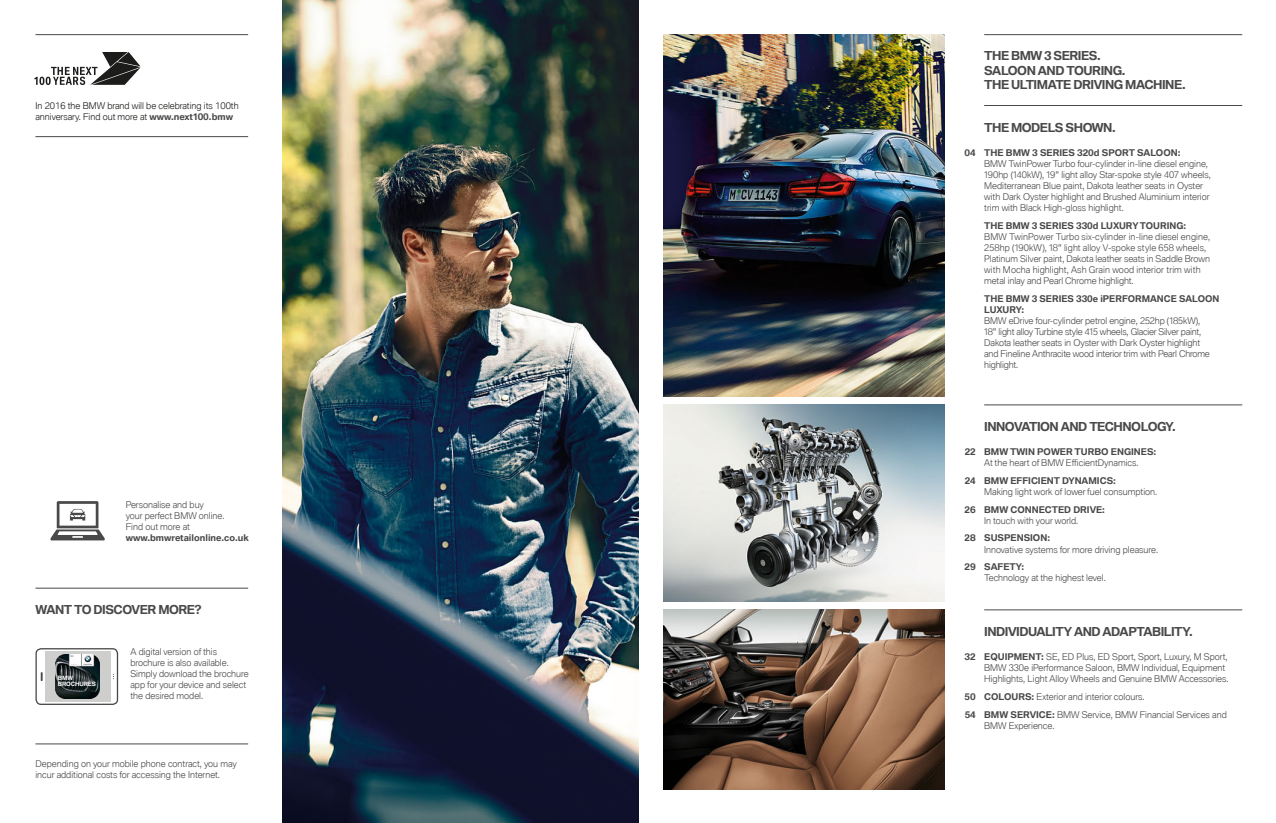
<style>
.page{position:relative;width:1276px;height:823px;background:#fff}
.page>*{position:absolute;margin:0;border:0;box-sizing:border-box;transform-origin:0 0}
.t1{font:700 12px/14px "BMW Type Global Pro";letter-spacing:-.04em;color:#4a4949}
.t2{font:300 9px/11px "BMW Type Global Pro";color:#4a4949}
.t3{font:700 9px/11px "BMW Type Global Pro";color:#4a4949}
.t4{font:300 9px/11px "BMW Type Global Pro";color:#1c1c1a}
.t5{font:700 5.7px/5.7px "BMW Type Global Pro";letter-spacing:-.015em;color:#fff}
.s1{font-weight:700;color:#4a4949}
.s2{font-weight:700}
</style>
<div class="page">
<img style="left:282px;top:0;width:356px;height:822px">
<svg style="left:34px;top:52px;width:107px;height:33px"></svg>
<svg style="left:36px;top:648px;width:81px;height:56px"></svg>
<div style="left:35px;top:648px;width:83px;height:56px;border:1px solid #4a4949;border-radius:5px"></div>
<svg style="left:45px;top:651px;width:65px;height:50px"></svg>
<img style="left:56px;top:654px;width:43px;height:44px">
<hr style="left:35px;top:743px;width:213px;height:1px;background:#4a4949">
<hr style="left:35px;top:587px;width:213px;height:1px;background:#4a4949">
<hr style="left:35px;top:34px;width:213px;height:1px;background:#4a4949">
<hr style="left:35px;top:136px;width:213px;height:1px;background:#4a4949">
<svg style="left:50px;top:501px;width:54px;height:39px"></svg>
<img style="left:663px;top:609px;width:281px;height:179px">
<img style="left:663px;top:404px;width:281px;height:197px">
<img style="left:663px;top:34px;width:281px;height:362px">
<hr style="left:984px;top:609px;width:258px;height:1px;background:#4a4949">
<hr style="left:984px;top:404px;width:258px;height:1px;background:#4a4949">
<hr style="left:984px;top:34px;width:258px;height:1px;background:#4a4949">
<hr style="left:984px;top:105px;width:258px;height:1px;background:#4a4949">
<p class="t4" style="left:35px;top:100px;width:205px">In 2016 the BMW brand will be celebrating its 100th anniversary. Find out more at <span class="s1">www.next100.bmw</span></p>
<p class="t2" style="left:126px;top:499px;width:100px">Personalise and buy<br>your perfect BMW online.<br>Find out more at</p>
<p class="t3" style="left:126px;top:532px;width:125px">www.bmwretailonline.co.uk</p>
<h1 class="t1" style="left:35px;top:602px;width:168px">WANT TO DISCOVER MORE?</h1>
<p class="t5" style="left:58px;top:675px;width:39px">BMW<br>BROCHURES</p>
<p class="t2" style="left:130px;top:647px;width:120px">A digital version of this brochure is also available.<br>Simply download the brochure app for your device and select the desired model.</p>
<p class="t2" style="left:35px;top:758px;width:203px">Depending on your mobile phone contract, you may incur additional costs for accessing the Internet.</p>
<h1 class="t1" style="left:984px;top:49px;width:203px">THE BMW 3 SERIES.<br>SALOON AND TOURING.<br>THE ULTIMATE DRIVING MACHINE.</h1>
<p class="t3" style="left:964px;top:147px;width:13px">04</p>
<h1 class="t1" style="left:984px;top:120px;width:133px">THE MODELS SHOWN.</h1>
<p class="t3" style="left:984px;top:147px;width:198px">THE BMW 3 SERIES 320d SPORT SALOON:</p>
<p class="t2" style="left:984px;top:159px;width:228px">BMW TwinPower Turbo four-cylinder in-line diesel engine, 190hp (140kW), 19" light alloy Star-spoke style 407 wheels, Mediterranean Blue paint, Dakota leather seats in Oyster with Dark Oyster highlight and Brushed Aluminium interior trim with Black High-gloss highlight.</p>
<p class="t3" style="left:984px;top:220px;width:203px">THE BMW 3 SERIES 330d LUXURY TOURING:</p>
<p class="t2" style="left:984px;top:231px;width:227px">BMW TwinPower Turbo six-cylinder in-line diesel engine, 258hp (190kW), 18" light alloy V-spoke style 658 wheels, Platinum Silver paint, Dakota leather seats in Saddle Brown with Mocha highlight, Ash Grain wood interior trim with metal inlay and Pearl Chrome highlight.</p>
<p class="t3" style="left:984px;top:293px;width:236px">THE BMW 3 SERIES 330e iPERFORMANCE SALOON<br>LUXURY:</p>
<p class="t2" style="left:984px;top:315px;width:227px">BMW eDrive four-cylinder petrol engine, 252hp (185kW), 18" light alloy Turbine style 415 wheels, Glacier Silver paint, Dakota leather seats in Oyster with Dark Oyster highlight and Fineline Anthracite wood interior trim with Pearl Chrome highlight.</p>
<p class="t3" style="left:964px;top:446px;width:12px">22</p>
<h1 class="t1" style="left:984px;top:419px;width:193px">INNOVATION AND TECHNOLOGY.</h1>
<p class="t3" style="left:984px;top:446px;width:174px">BMW TWIN POWER TURBO ENGINES:</p>
<p class="t2" style="left:984px;top:457px;width:156px">At the heart of BMW EfficientDynamics.</p>
<p class="t3" style="left:964px;top:475px;width:12px">24</p>
<p class="t3" style="left:984px;top:475px;width:133px">BMW EFFICIENT DYNAMICS:</p>
<p class="t2" style="left:984px;top:486px;width:174px">Making light work of lower fuel consumption.</p>
<p class="t3" style="left:964px;top:504px;width:13px">26</p>
<p class="t3" style="left:984px;top:504px;width:122px">BMW CONNECTED DRIVE:</p>
<p class="t2" style="left:984px;top:515px;width:96px">In touch with your world.</p>
<p class="t3" style="left:964px;top:532px;width:13px">28</p>
<p class="t3" style="left:964px;top:561px;width:13px">29</p>
<p class="t3" style="left:984px;top:532px;width:67px">SUSPENSION:</p>
<p class="t2" style="left:984px;top:544px;width:175px">Innovative systems for more driving pleasure.</p>
<p class="t3" style="left:984px;top:561px;width:42px">SAFETY:</p>
<p class="t2" style="left:984px;top:573px;width:123px">Technology at the highest level.</p>
<h1 class="t1" style="left:984px;top:624px;width:210px">INDIVIDUALITY AND ADAPTABILITY.</h1>
<p class="t2" style="left:984px;top:651px;width:246px"><span class="s2">EQUIPMENT:</span> SE, ED Plus, ED Sport, Sport, Luxury, M Sport,<br>BMW 330e iPerformance Saloon, BMW Individual, Equipment<br>Highlights, Light Alloy Wheels and Genuine BMW Accessories.</p>
<p class="t3" style="left:964px;top:651px;width:13px">32</p>
<p class="t2" style="left:964px;top:688px;width:264px;line-height:17.8px"><span class="s2">50 COLOURS:</span> Exterior and interior colours.<br><span class="s2">54 BMW SERVICE:</span> BMW Service, BMW Financial Services and</p>
<p class="t2" style="left:984px;top:720px;width:72px">BMW Experience.</p>
</div>
